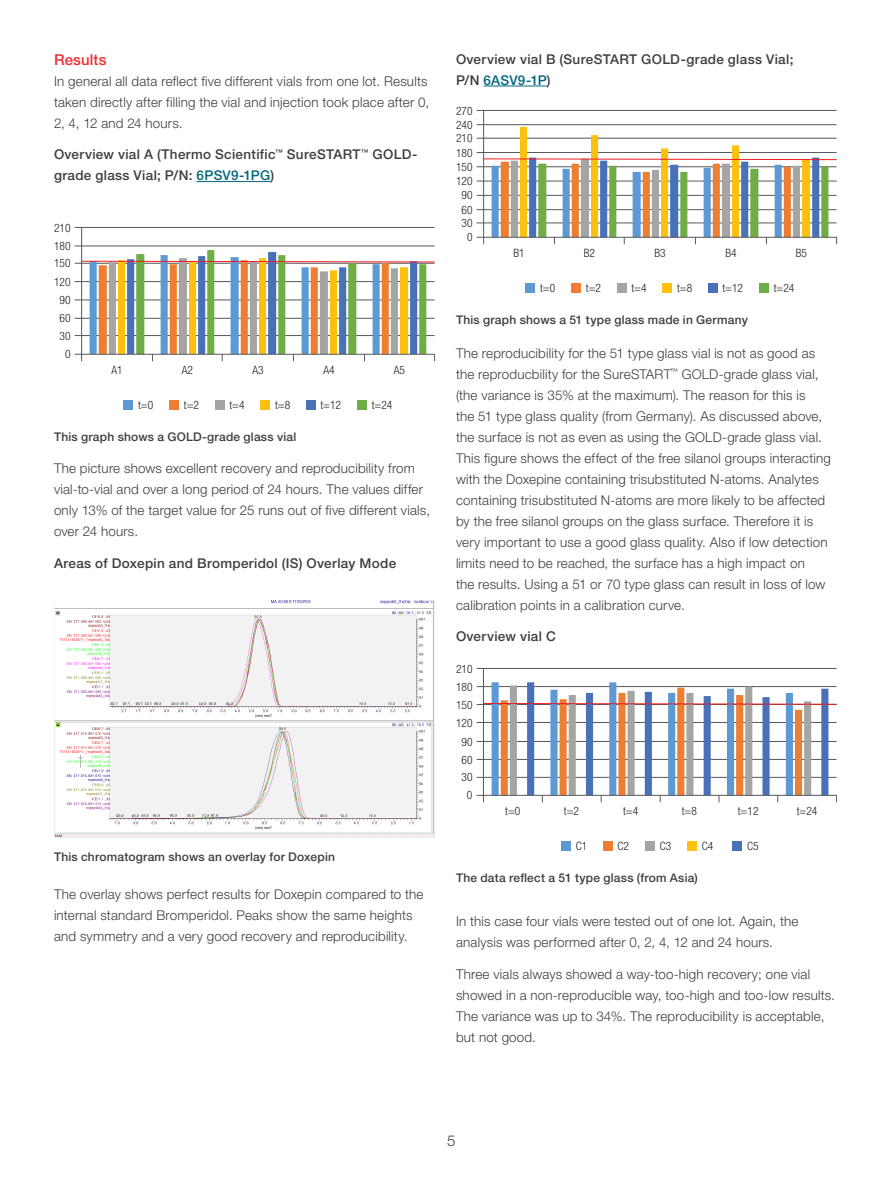
<style>
.page{position:relative;width:891px;height:1188px;background:#fff}
.page>*{position:absolute;margin:0;border:0;box-sizing:border-box;transform-origin:0 0}
.t1{font:500 15px "Helvetica Neue LTW1 G";letter-spacing:.01em;color:#ee2d33}
.t2{font:300 15px "Helvetica Neue LT Std";color:#3e3e3f}
.t3{font:300 13.5px/21px "Helvetica Neue LTW1 G";letter-spacing:.015em;color:#3e3e3f}
.t4{font:500 13.5px/21px "Helvetica Neue LTW1 G";letter-spacing:.025em;color:#3e3e3f}
.t5{font:500 12px "Helvetica Neue LTW1 G";letter-spacing:.02em;color:#3e3e3f}
.t6{font:300 condensed 11.55px "Helvetica Neue LT Std";color:#231f20}
.s1{color:#00687f}
</style>
<div class="page">
<hr style="left:197px;top:181px;width:74px;height:1px;background:#00687f">
<hr style="left:75px;top:227px;width:360px;height:1px;background:#57585a">
<hr style="left:75px;top:246px;width:360px;height:1px;background:#57585a">
<hr style="left:81px;top:227px;width:1px;height:134px;background:#57585a">
<svg style="left:74px;top:250px;width:361px;height:112px"></svg>
<div style="left:124px;top:400px;width:9px;height:9px;background:#5d9ad3"></div>
<div style="left:170px;top:400px;width:9px;height:9px;background:#ee7e31"></div>
<div style="left:215px;top:400px;width:10px;height:9px;background:#a5a5a4"></div>
<div style="left:261px;top:400px;width:9px;height:9px;background:#fcc011"></div>
<div style="left:306px;top:400px;width:9px;height:9px;background:#4871b8"></div>
<div style="left:357px;top:400px;width:10px;height:9px;background:#71ad46"></div>
<img style="left:54px;top:600px;width:381px;height:238px">
<hr style="left:484px;top:86px;width:63px;height:1px;background:#00687f">
<hr style="left:477px;top:124px;width:360px;height:1px;background:#57585a">
<hr style="left:477px;top:110px;width:360px;height:1px;background:#57585a">
<hr style="left:483px;top:110px;width:1px;height:134px;background:#57585a">
<div style="left:526px;top:283px;width:9px;height:9px;background:#5d9ad3"></div>
<div style="left:572px;top:283px;width:9px;height:9px;background:#ee7e31"></div>
<div style="left:617px;top:283px;width:10px;height:9px;background:#a5a5a4"></div>
<div style="left:663px;top:283px;width:9px;height:9px;background:#fcc011"></div>
<div style="left:708px;top:283px;width:9px;height:9px;background:#4871b8"></div>
<div style="left:759px;top:283px;width:10px;height:9px;background:#71ad46"></div>
<svg style="left:476px;top:127px;width:362px;height:118px"></svg>
<hr style="left:477px;top:668px;width:360px;height:1px;background:#57585a">
<hr style="left:483px;top:668px;width:1px;height:134px;background:#57585a">
<div style="left:562px;top:841px;width:9px;height:9px;background:#5d9ad3"></div>
<div style="left:603px;top:841px;width:10px;height:9px;background:#ee7e31"></div>
<div style="left:646px;top:841px;width:9px;height:9px;background:#a5a5a4"></div>
<div style="left:688px;top:841px;width:9px;height:9px;background:#fcc011"></div>
<div style="left:733px;top:841px;width:9px;height:9px;background:#4871b8"></div>
<svg style="left:476px;top:682px;width:361px;height:121px"></svg>
<p class="t1" style="left:54px;top:50px;width:54px">Results</p>
<p class="t3" style="left:54px;top:70px;width:377px;text-align:justify">In general all data reflect five different vials from one lot. Results taken directly after filling the vial and injection took place after 0, 2, 4, 12 and 24 hours.</p>
<p class="t4" style="left:54px;top:144px;width:365px">Overview vial A (Thermo Scientific<sup>™</sup> SureSTART<sup>™</sup> GOLD&shy;grade glass Vial; P/N: <span class="s1">6PSV9-1PG</span>)</p>
<p class="t6" style="left:54px;top:221px;width:18px">210</p>
<p class="t6" style="left:54px;top:239px;width:18px">180</p>
<p class="t6" style="left:54px;top:257px;width:18px">150</p>
<p class="t6" style="left:54px;top:275px;width:18px">120</p>
<p class="t6" style="left:60px;top:293px;width:13px">90</p>
<p class="t6" style="left:60px;top:312px;width:13px">60</p>
<p class="t6" style="left:60px;top:329px;width:13px">30</p>
<p class="t6" style="left:65px;top:348px;width:7px">0</p>
<p class="t6" style="left:182px;top:363px;width:13px">A2</p>
<p class="t6" style="left:111px;top:363px;width:13px">A1</p>
<p class="t6" style="left:252px;top:363px;width:13px">A3</p>
<p class="t6" style="left:323px;top:363px;width:13px">A4</p>
<p class="t6" style="left:394px;top:363px;width:13px">A5</p>
<p class="t6" style="left:138px;top:398px;width:17px">t=0</p>
<p class="t6" style="left:184px;top:398px;width:17px">t=2</p>
<p class="t6" style="left:229px;top:398px;width:17px">t=4</p>
<p class="t6" style="left:275px;top:398px;width:17px">t=8</p>
<p class="t6" style="left:320px;top:398px;width:22px">t=12</p>
<p class="t6" style="left:372px;top:398px;width:22px">t=24</p>
<p class="t5" style="left:54px;top:429px;width:244px">This graph shows a GOLD-grade glass vial</p>
<p class="t3" style="left:54px;top:458px;width:378px">The picture shows excellent recovery and reproducibility from vial-to-vial and over a long period of 24 hours. The values differ only 13% of the target value for 25 runs out of five different vials, over 24 hours.</p>
<p class="t4" style="left:54px;top:552px;width:344px">Areas of Doxepin and Bromperidol (IS) Overlay Mode</p>
<p class="t5" style="left:54px;top:849px;width:283px">This chromatogram shows an overlay for Doxepin</p>
<p class="t3" style="left:54px;top:884px;width:371px">The overlay shows perfect results for Doxepin compared to the internal standard Bromperidol. Peaks show the same heights and symmetry and a very good recovery and reproducibility.</p>
<p class="t4" style="left:456px;top:48px;width:339px">Overview vial B (SureSTART GOLD-grade glass Vial;<br>P/N <span class="s1">6ASV9-1P</span>)</p>
<p class="t6" style="left:456px;top:104px;width:18px">270</p>
<p class="t6" style="left:456px;top:118px;width:18px">240</p>
<p class="t6" style="left:456px;top:132px;width:18px">210</p>
<p class="t6" style="left:456px;top:146px;width:18px">180</p>
<p class="t6" style="left:456px;top:160px;width:18px">150</p>
<p class="t6" style="left:456px;top:174px;width:18px">120</p>
<p class="t6" style="left:462px;top:189px;width:13px">90</p>
<p class="t6" style="left:462px;top:203px;width:13px">60</p>
<p class="t6" style="left:462px;top:216px;width:13px">30</p>
<p class="t6" style="left:467px;top:231px;width:7px">0</p>
<p class="t6" style="left:513px;top:246px;width:13px">B1</p>
<p class="t6" style="left:654px;top:246px;width:13px">B3</p>
<p class="t6" style="left:725px;top:246px;width:13px">B4</p>
<p class="t6" style="left:796px;top:246px;width:13px">B5</p>
<p class="t6" style="left:584px;top:246px;width:13px">B2</p>
<p class="t6" style="left:540px;top:281px;width:17px">t=0</p>
<p class="t6" style="left:586px;top:281px;width:17px">t=2</p>
<p class="t6" style="left:631px;top:281px;width:17px">t=4</p>
<p class="t6" style="left:677px;top:281px;width:17px">t=8</p>
<p class="t6" style="left:722px;top:281px;width:22px">t=12</p>
<p class="t6" style="left:774px;top:281px;width:22px">t=24</p>
<p class="t5" style="left:456px;top:312px;width:293px">This graph shows a 51 type glass made in Germany</p>
<p class="t3" style="left:456px;top:342px;width:376px">The reproducibility for the 51 type glass vial is not as good as the reproducbility for the SureSTART<sup>™</sup> GOLD-grade glass vial, (the variance is 35% at the maximum). The reason for this is<br>the 51 type glass quality (from Germany). As discussed above, the surface is not as even as using the GOLD-grade glass vial.<br>This figure shows the effect of the free silanol groups interacting with the Doxepine containing trisubstituted N-atoms. Analytes containing trisubstituted N-atoms are more likely to be affected by the free silanol groups on the glass surface. Therefore it is very important to use a good glass quality. Also if low detection limits need to be reached, the surface has a high impact on<br>the results. Using a 51 or 70 type glass can result in loss of low calibration points in a calibration curve.</p>
<p class="t4" style="left:456px;top:626px;width:101px">Overview vial C</p>
<p class="t6" style="left:456px;top:662px;width:18px">210</p>
<p class="t6" style="left:456px;top:680px;width:18px">180</p>
<p class="t6" style="left:456px;top:698px;width:18px">150</p>
<p class="t6" style="left:456px;top:716px;width:18px">120</p>
<p class="t6" style="left:462px;top:735px;width:13px">90</p>
<p class="t6" style="left:462px;top:753px;width:13px">60</p>
<p class="t6" style="left:462px;top:771px;width:13px">30</p>
<p class="t6" style="left:467px;top:789px;width:7px">0</p>
<p class="t6" style="left:505px;top:804px;width:17px">t=0</p>
<p class="t6" style="left:623px;top:804px;width:17px">t=4</p>
<p class="t6" style="left:682px;top:804px;width:17px">t=8</p>
<p class="t6" style="left:738px;top:804px;width:22px">t=12</p>
<p class="t6" style="left:797px;top:804px;width:22px">t=24</p>
<p class="t6" style="left:564px;top:804px;width:17px">t=2</p>
<p class="t6" style="left:576px;top:839px;width:13px">C1</p>
<p class="t6" style="left:618px;top:839px;width:13px">C2</p>
<p class="t6" style="left:660px;top:839px;width:13px">C3</p>
<p class="t6" style="left:702px;top:839px;width:13px">C4</p>
<p class="t6" style="left:747px;top:839px;width:13px">C5</p>
<p class="t5" style="left:456px;top:870px;width:243px">The data reflect a 51 type glass (from Asia)</p>
<p class="t3" style="left:456px;top:911px;width:344px">In this case four vials were tested out of one lot. Again, the analysis was performed after 0, 2, 4, 12 and 24 hours.</p>
<p class="t3" style="left:456px;top:963px;width:380px">Three vials always showed a way-too-high recovery; one vial showed in a non-reproducible way, too-high and too-low results.<br>The variance was up to 34%. The reproducibility is acceptable, but not good.</p>
<p class="t2" style="left:447px;top:1132px;width:10px">5</p>
</div>
